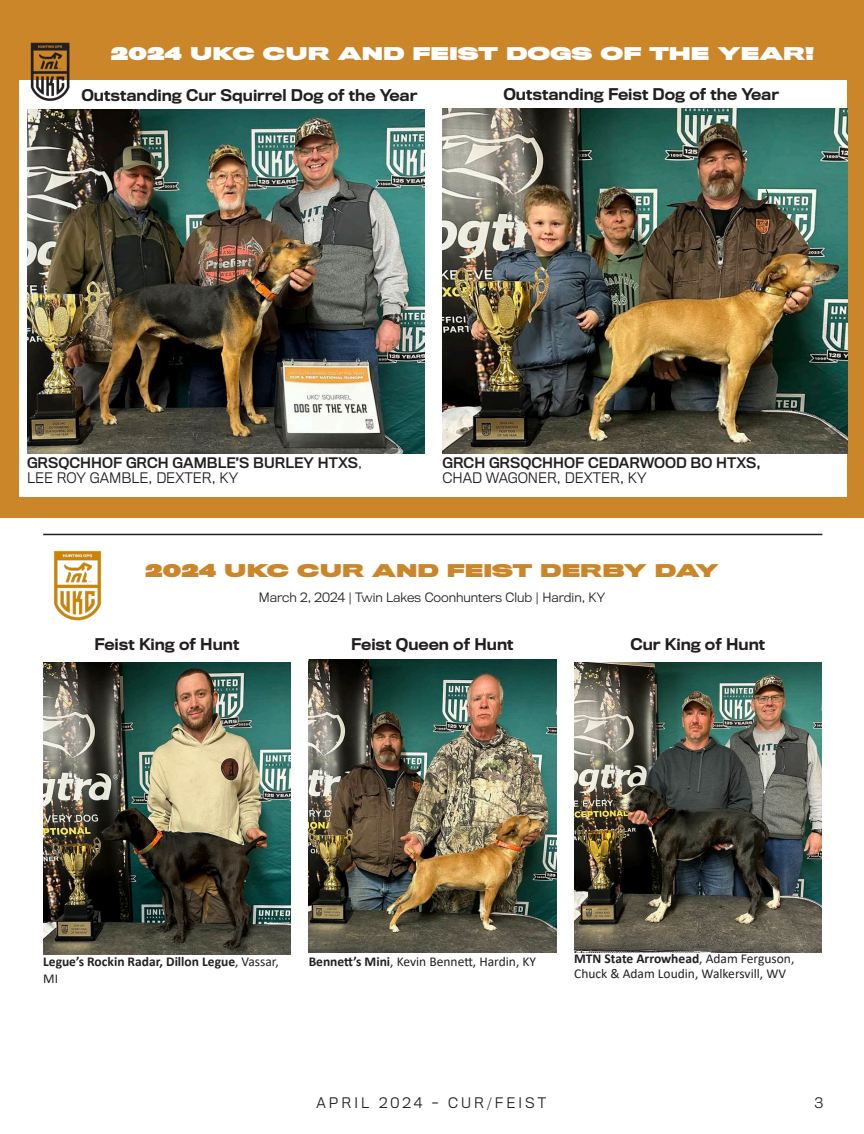
<style>
.page{position:relative;width:864px;height:1134px;background:#fff}
.page>*{position:absolute;margin:0;border:0;box-sizing:border-box;transform-origin:0 0}
.t1{font:900 16.5px "Titling Gothic FB Extended";color:#fff}
.t2{font:900 16.5px "Titling Gothic FB Extended";color:#cb8629}
.t3{font:500 15px "Titling Gothic FB";color:#231f20}
.t4{font:13.5px/14.5px "Calibri";color:#231f20}
.t5{font:13.5px "Titling Gothic FB Standard";color:#231f20}
.t6{font:300 13.5px "Titling Gothic FB";color:#231f20}
.t7{font:700 13.5px/17.9px "Calibri";color:#231f20}
.t8{font:300 13.5px "Titling Gothic FB";letter-spacing:.225em;color:#231f20}
.t9{font:300 12px "Titling Gothic FB";color:#231f20}
.s1{font-family:"Titling Gothic FB";font-weight:300}
.s2{font-weight:400}
.s3{font-weight:700}
</style>
<div class="page">
<div style="left:0;top:0;width:864px;height:517px;background:#cb8629"></div>
<div style="left:20px;top:80px;width:828px;height:416px;background:#fff"></div>
<img style="left:27px;top:110px;width:397px;height:343px">
<img style="left:442px;top:108px;width:406px;height:345px">
<img style="left:30px;top:42px;width:40px;height:59px">
<img style="left:43px;top:662px;width:248px;height:293px">
<img style="left:309px;top:660px;width:247px;height:292px">
<img style="left:574px;top:662px;width:248px;height:290px">
<img style="left:54px;top:551px;width:48px;height:70px">
<hr style="left:43px;top:534px;width:779px;height:1px;background:#231f20">
<p class="t1" style="left:111px;top:43px;width:704px">2024 UKC CUR AND FEIST DOGS OF THE YEAR!</p>
<p class="t3" style="left:81px;top:86px;width:338px">Outstanding Cur Squirrel Dog of the Year</p>
<p class="t3" style="left:503px;top:85px;width:277px">Outstanding Feist Dog of the Year</p>
<p class="t5" style="left:27px;top:455px;width:337px">GRSQCHHOF GRCH GAMBLE’S BURLEY HTXS<span class="s1">,</span></p>
<p class="t6" style="left:27px;top:470px;width:213px">LEE ROY GAMBLE, DEXTER, KY</p>
<p class="t5" style="left:442px;top:455px;width:320px">GRCH GRSQCHHOF CEDARWOOD BO HTXS,</p>
<p class="t6" style="left:442px;top:470px;width:206px">CHAD WAGONER, DEXTER, KY</p>
<p class="t2" style="left:145px;top:560px;width:575px">2024 UKC CUR AND FEIST DERBY DAY</p>
<p class="t9" style="left:259px;top:591px;width:348px">March 2, 2024 | Twin Lakes Coonhunters Club | Hardin, KY</p>
<p class="t3" style="left:94px;top:635px;width:146px">Feist King of Hunt</p>
<p class="t3" style="left:351px;top:635px;width:164px">Feist Queen of Hunt</p>
<p class="t3" style="left:631px;top:635px;width:136px">Cur King of Hunt</p>
<p class="t7" style="left:43px;top:952px;width:237px">Legue’s Rockin Radar, Dillon Legue<span class="s2">, Vassar,<br>MI</span></p>
<p class="t4" style="left:309px;top:954px;width:229px"><span class="s3">Bennett’s Mini</span>, Kevin Bennett, Hardin, KY</p>
<p class="t4" style="left:574px;top:951px;width:222px"><span class="s3">MTN State Arrowhead</span>, Adam Ferguson,<br>Chuck &amp; Adam Loudin, Walkersvill, WV</p>
<p class="t8" style="left:317px;top:1095px;width:231px">APRIL 2024 - CUR/FEIST</p>
<p class="t6" style="left:815px;top:1095px;width:10px">3</p>
</div>
